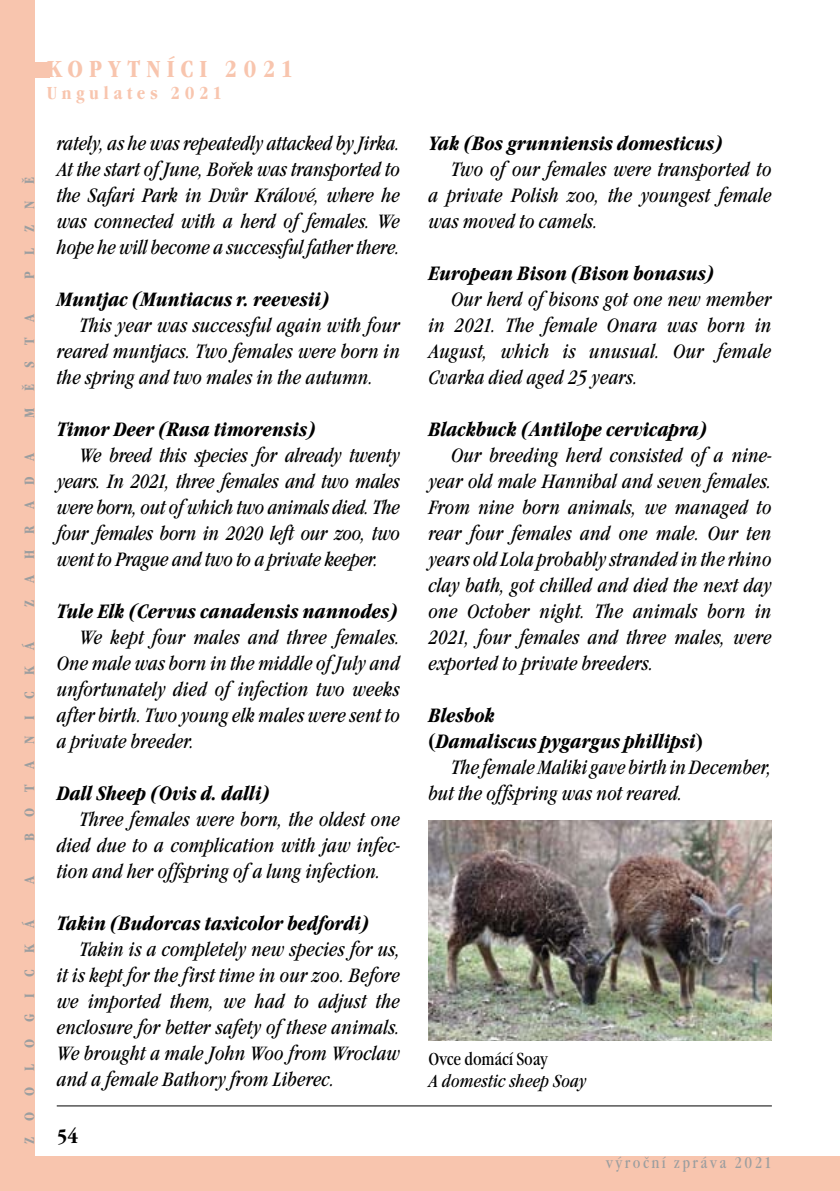
<style>
.page{position:relative;width:840px;height:1191px;background:#fff}
.page>*{position:absolute;margin:0;border:0;box-sizing:border-box;transform-origin:0 0}
.t1{font:700 condensed 24px "Garamond Itc TEE";letter-spacing:.25em;color:#f8c5ae}
.t2{font:italic condensed 20px/26px "Garamond Itc TEE";color:#000;text-align:justify}
.t3{font:italic 700 condensed 20px "Garamond Itc TEE";color:#000}
.t4{font:700 condensed 20px "Garamond Itc TEE";color:#000}
.t5{font:italic condensed 18px "Garamond Itc TEE";color:#000}
.t6{font:condensed 18px "Garamond Itc TEE";letter-spacing:-.01em;color:#000}
.t7{font:700 condensed 18px "Garamond Itc TEE";letter-spacing:.25em;color:#f8c5ae}
.t8{font:condensed 16px "Garamond Itc TEE";letter-spacing:.15em;color:#9c9e9f}
.t9{font:700 condensed 14px "Garamond Itc TEE";letter-spacing:1.155em;color:#9c9e9f}
.s1{font-style:normal}
</style>
<div class="page">
<div style="left:18px;top:62px;width:32px;height:15px;background:#f8c5ae"></div>
<hr style="left:57px;top:1105px;width:714px;height:1px;background:#000">
<div style="left:0;top:1156px;width:839px;height:35px;background:#f8c5ae"></div>
<div style="left:0;top:0;width:34px;height:1191px;background:#f8c5ae"></div>
<hr style="left:839px;top:1156px;width:1px;height:35px;background:#f8c5ae">
<img style="left:428px;top:821px;width:343px;height:219px">
<p class="t9" style="left:21px;top:279px;width:103px;rotate:-90deg">PLZNĚ</p>
<p class="t9" style="left:21px;top:417px;width:106px;rotate:-90deg">MĚSTA</p>
<p class="t9" style="left:21px;top:606px;width:156px;rotate:-90deg">ZAHRADA</p>
<p class="t9" style="left:21px;top:841px;width:201px;rotate:-90deg">BOTANICKÁ</p>
<p class="t9" style="left:21px;top:884px;width:10px;rotate:-90deg">A</p>
<p class="t9" style="left:21px;top:1144px;width:226px;rotate:-90deg">ZOOLOGICKÁ</p>
<p class="t1" style="left:47px;top:56px;width:248px">KOPYTNÍCI 2021</p>
<p class="t7" style="left:47px;top:83px;width:177px">Ungulates 2021</p>
<p class="t2" style="left:57px;top:131px;width:345px">rately, as he was repeatedly attacked by Jirka.<br>At the start of June, Bořek was transported to the Safari Park in Dvůr Králové, where he was connected with a herd of females. We hope he will become a successful father there.</p>
<p class="t3" style="left:57px;top:288px;width:274px">Muntjac (Muntiacus r. reevesii)</p>
<p class="t2" style="left:57px;top:313px;width:345px;text-indent:23px">This year was successful again with four reared muntjacs. Two females were born in the spring and two males in the autumn.</p>
<p class="t3" style="left:57px;top:418px;width:260px">Timor Deer (Rusa timorensis)</p>
<p class="t2" style="left:57px;top:443px;width:345px;text-indent:23px">We breed this species for already twenty years. In 2021, three females and two males were born, out of which two animals died. The four females born in 2020 left our zoo, two went to Prague and two to a private keeper.</p>
<p class="t3" style="left:57px;top:600px;width:342px">Tule Elk (Cervus canadensis nannodes)</p>
<p class="t2" style="left:57px;top:625px;width:345px;text-indent:23px">We kept four males and three females.<br>One male was born in the middle of July and unfortunately died of infection two weeks after birth. Two young elk males were sent to a private breeder.</p>
<p class="t3" style="left:57px;top:782px;width:214px">Dall Sheep (Ovis d. dalli)</p>
<p class="t2" style="left:57px;top:807px;width:345px;text-indent:23px">Three females were born, the oldest one died due to a complication with jaw infec&shy;tion and her offspring of a lung infection.</p>
<p class="t3" style="left:57px;top:912px;width:314px">Takin (Budorcas taxicolor bedfordi)</p>
<p class="t2" style="left:57px;top:937px;width:344px;text-indent:23px">Takin is a completely new species for us, it is kept for the first time in our zoo. Before we imported them, we had to adjust the enclosure for better safety of these animals.<br>We brought a male John Woo from Wroclaw and a female Bathory from Liberec.</p>
<p class="t4" style="left:57px;top:1125px;width:23px">54</p>
<p class="t3" style="left:428px;top:132px;width:296px">Yak (Bos grunniensis domesticus)</p>
<p class="t2" style="left:428px;top:157px;width:345px;text-indent:23px">Two of our females were transported to a private Polish zoo, the youngest female was moved to camels.</p>
<p class="t3" style="left:428px;top:262px;width:287px">European Bison (Bison bonasus)</p>
<p class="t2" style="left:428px;top:287px;width:344px;text-indent:23px">Our herd of bisons got one new member in 2021. The female Onara was born in August, which is unusual. Our female Cvarka died aged 25 years.</p>
<p class="t3" style="left:428px;top:418px;width:280px">Blackbuck (Antilope cervicapra)</p>
<p class="t2" style="left:428px;top:443px;width:345px;text-indent:23px">Our breeding herd consisted of a nine&shy;year old male Hannibal and seven females.<br>From nine born animals, we managed to rear four females and one male. Our ten years old Lola probably stranded in the rhino clay bath, got chilled and died the next day one October night. The animals born in 2021, four females and three males, were exported to private breeders.</p>
<p class="t3" style="left:428px;top:704px;width:68px">Blesbok</p>
<p class="t3" style="left:428px;top:730px;width:276px"><span class="s1">(</span>Damaliscus pygargus phillipsi<span class="s1">)</span></p>
<p class="t2" style="left:451px;top:755px;width:322px">The female Maliki gave birth in December,</p>
<p class="t2" style="left:428px;top:781px;width:256px">but the offspring was not reared.</p>
<p class="t6" style="left:428px;top:1049px;width:121px">Ovce domácí Soay</p>
<p class="t5" style="left:428px;top:1071px;width:159px">A domestic sheep Soay</p>
<p class="t8" style="left:605px;top:1153px;width:168px">výroční zpráva 2021</p>
</div>
